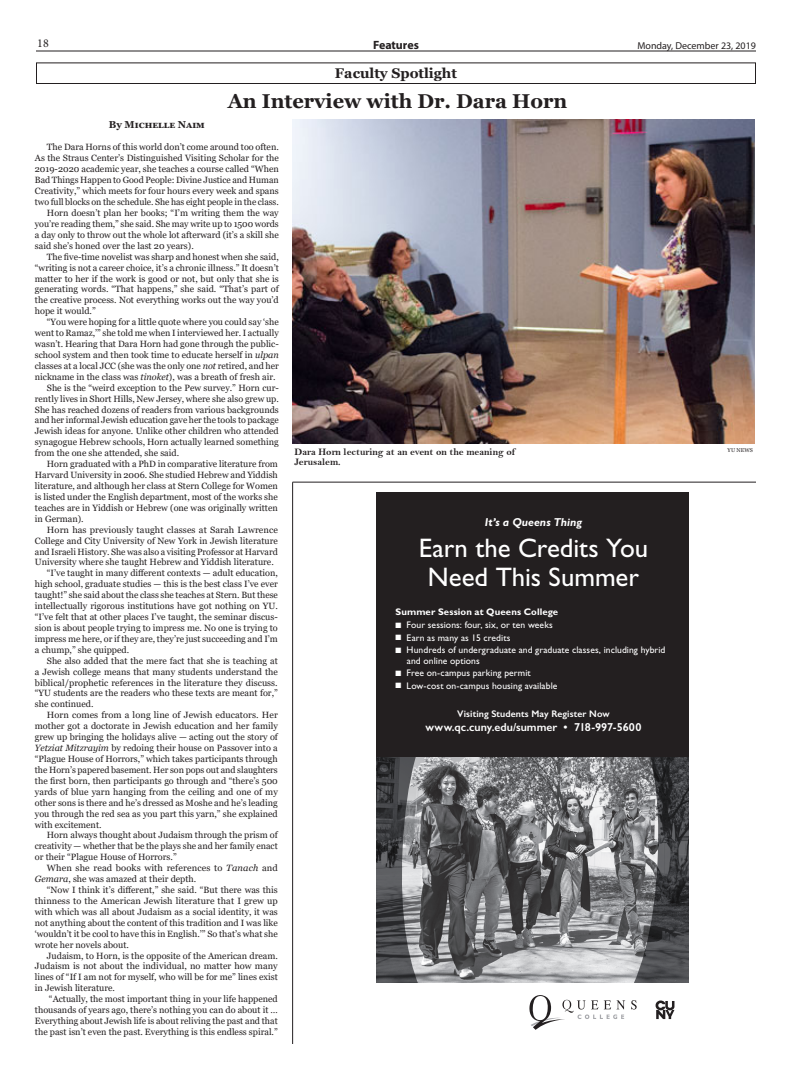
<style>
.page{position:relative;width:792px;height:1080px;background:#fff}
.page>*{position:absolute;margin:0;border:0;box-sizing:border-box;transform-origin:0 0}
.t1{font:26.8px/28.7px "Gill Sans Std";letter-spacing:-.005em;color:#fff;text-align:center}
.Article_Headline{font:700 20px "Georgia";color:#231f20}
.Article_Headline-2{font:700 14px "Georgia";color:#231f20}
.t2{font:700 12px "Myriad Pro";color:#231f20}
.t3{font:12px "Minion Pro";color:#231f20}
.t4{font:600 11.5px "Gill Sans";color:#fff}
.t5{font:italic 700 11.5px "Gill Sans Std";color:#fff}
.Photo_Caption_1{font:10px/10px "Bell MT Bold";color:#231f20}
.t6{font:10px "Myriad Pro";color:#231f20}
.Byline_Names_1{font:700 10px "Georgia";color:#231f20}
.t7{font:9.6px/10.5px "Gill Sans Std";letter-spacing:.01em;color:#fff}
.t8{font:600 9.6px "Gill Sans";letter-spacing:.01em;color:#fff}
.t9{font:700 9.6px "Gill Sans Std";letter-spacing:.01em;color:#fff}
.Article_Body_1{font:9.1px/10.9px "Georgia";color:#231f20;text-align:justify}
.Photo_Creds_1{font:5.5px "Georgia";letter-spacing:.01em;color:#231f20}
.s1{font-style:italic}
</style>
<div class="page">
<hr style="left:36px;top:50px;width:720px;height:2px;background:#231f20">
<img style="left:292px;top:119px;width:463px;height:325px">
<div style="left:36px;top:62px;width:720px;height:22px;border:1px solid #231f20"></div>
<hr style="left:292px;top:482px;width:464px;height:1px;background:#231f20">
<hr style="left:292px;top:482px;width:1px;height:562px;background:#231f20">
<svg style="left:376px;top:757px;width:313px;height:226px;background:#747577"></svg>
<svg style="left:631px;top:1000px;width:6px;height:10px"></svg>
<svg style="left:529px;top:995px;width:96px;height:35px"></svg>
<svg style="left:656px;top:1001px;width:18px;height:18px"></svg>
<div style="left:376px;top:492px;width:313px;height:264px;background:#231f20"></div>
<h3 class="t3" style="left:37px;top:35px;width:13px">18</h3>
<p class="t6" style="left:637px;top:39px;width:120px">Monday, December 23, 2019</p>
<p class="t2" style="left:373px;top:37px;width:47px">Features</p>
<p class="Article_Headline-2" style="left:335px;top:65px;width:124px">Faculty Spotlight</p>
<p class="Article_Headline" style="left:228px;top:88px;width:341px">An Interview with Dr. Dara Horn</p>
<p class="Byline_Names_1" style="left:109px;top:118px;width:97px">By Michelle Naim</p>
<p class="Article_Body_1" style="left:35px;top:142px;width:245px;text-indent:12px">The Dara Horns of this world don’t come around too often.<br>As the Straus Center’s Distinguished Visiting Scholar for the 2019-2020 academic year, she teaches a course called “When Bad Things Happen to Good People: Divine Justice and Human Creativity,” which meets for four hours every week and spans two full blocks on the schedule. She has eight people in the class.</p>
<p class="Article_Body_1" style="left:35px;top:208px;width:245px;text-indent:12px">Horn doesn’t plan her books; “I’m writing them the way you’re reading them,” she said. She may write up to 1500 words a day only to throw out the whole lot afterward (it’s a skill she said she’s honed over the last 20 years).</p>
<p class="Article_Body_1" style="left:35px;top:251px;width:245px;text-indent:12px">The five-time novelist was sharp and honest when she said, “writing is not a career choice, it’s a chronic illness.” It doesn’t matter to her if the work is good or not, but only that she is generating words. “That happens,” she said. “That’s part of the creative process. Not everything works out the way you’d hope it would.”</p>
<p class="Article_Body_1" style="left:35px;top:317px;width:245px;text-indent:12px">“You were hoping for a little quote where you could say ‘she went to Ramaz,’” she told me when I interviewed her. I actually wasn’t. Hearing that Dara Horn had gone through the public&shy;school system and then took time to educate herself in <span class="s1">ulpan </span>classes at a local JCC (she was the only one <span class="s1">not</span> retired, and her nickname in the class was <span class="s1">tinoket</span>), was a breath of fresh air.</p>
<p class="Article_Body_1" style="left:35px;top:382px;width:246px;text-indent:12px">She is the “weird exception to the Pew survey.” Horn cur&shy;rently lives in Short Hills, New Jersey, where she also grew up.<br>She has reached dozens of readers from various backgrounds and her informal Jewish education gave her the tools to package Jewish ideas for anyone. Unlike other children who attended synagogue Hebrew schools, Horn actually learned something from the one she attended, she said.</p>
<p class="Article_Body_1" style="left:35px;top:459px;width:245px;text-indent:12px">Horn graduated with a PhD in comparative literature from Harvard University in 2006. She studied Hebrew and Yiddish literature, and although her class at Stern College for Women is listed under the English department, most of the works she teaches are in Yiddish or Hebrew (one was originally written in German).</p>
<p class="Article_Body_1" style="left:35px;top:524px;width:245px;text-indent:12px">Horn has previously taught classes at Sarah Lawrence College and City University of New York in Jewish literature and Israeli History. She was also a visiting Professor at Harvard University where she taught Hebrew and Yiddish literature.</p>
<p class="Article_Body_1" style="left:35px;top:568px;width:245px;text-indent:12px">“I’ve taught in many different contexts — adult education, high school, graduate studies — this is the best class I’ve ever taught!” she said about the class she teaches at Stern. But these intellectually rigorous institutions have got nothing on YU. “I’ve felt that at other places I’ve taught, the seminar discus&shy;sion is about people trying to impress me. No one is trying to impress me here, or if they are, they’re just succeeding and I’m a chump,” she quipped.</p>
<p class="Article_Body_1" style="left:35px;top:655px;width:245px;text-indent:12px">She also added that the mere fact that she is teaching at a Jewish college means that many students understand the biblical/prophetic references in the literature they discuss. “YU students are the readers who these texts are meant for,” she continued.</p>
<p class="Article_Body_1" style="left:35px;top:710px;width:245px;text-indent:12px">Horn comes from a long line of Jewish educators. Her mother got a doctorate in Jewish education and her family grew up bringing the holidays alive — acting out the story of <span class="s1">Yetziat Mitzrayim</span> by redoing their house on Passover into a “Plague House of Horrors,” which takes participants through the Horn’s papered basement. Her son pops out and slaughters the first born, then participants go through and “there’s 500 yards of blue yarn hanging from the ceiling and one of my other sons is there and he’s dressed as Moshe and he’s leading you through the red sea as you part this yarn,” she explained with excitement.</p>
<p class="Article_Body_1" style="left:35px;top:830px;width:244px;text-indent:12px">Horn always thought about Judaism through the prism of creativity — whether that be the plays she and her family enact or their “Plague House of Horrors.”</p>
<p class="Article_Body_1" style="left:35px;top:863px;width:244px;text-indent:12px">When she read books with references to <span class="s1">Tanach</span> and<br><span class="s1">Gemara</span>, she was amazed at their depth.</p>
<p class="Article_Body_1" style="left:35px;top:885px;width:244px;text-indent:12px">“Now I think it’s different,” she said. “But there was this thinness to the American Jewish literature that I grew up with which was all about Judaism as a social identity, it was not anything about the content of this tradition and I was like ‘wouldn’t it be cool to have this in English.’” So that’s what she wrote her novels about.</p>
<p class="Article_Body_1" style="left:35px;top:950px;width:244px;text-indent:12px">Judaism, to Horn, is the opposite of the American dream.<br>Judaism is not about the individual, no matter how many lines of “If I am not for myself, who will be for me” lines exist in Jewish literature.</p>
<p class="Article_Body_1" style="left:35px;top:994px;width:245px;text-indent:14px">“Actually, the most important thing in your life happened thousands of years ago, there’s nothing you can do about it … Everything about Jewish life is about reliving the past and that the past isn’t even the past. Everything is this endless spiral.”</p>
<p class="Photo_Caption_1" style="left:294px;top:446px;width:222px">Dara Horn lecturing at an event on the meaning of<br>Jerusalem.</p>
<p class="Photo_Creds_1" style="left:728px;top:447px;width:27px">YU NEWS</p>
<p class="t5" style="left:485px;top:516px;width:99px">It’s a Queens Thing</p>
<p class="t1" style="left:419px;top:534px;width:231px">Earn the Credits You<br>Need This Summer</p>
<p class="t9" style="left:396px;top:606px;width:164px">Summer Session at Queens College</p>
<p class="t7" style="left:396px;top:620px;width:159px">■ Four sessions: four, six, or ten weeks</p>
<p class="t7" style="left:396px;top:633px;width:116px">■ Earn as many as 15 credits</p>
<p class="t7" style="left:407px;top:645px;width:260px;text-indent:-11px">■ Hundreds of undergraduate and graduate classes, including hybrid and online options</p>
<p class="t7" style="left:396px;top:668px;width:137px">■ Free on-campus parking permit</p>
<p class="t7" style="left:396px;top:680px;width:163px">■ Low-cost on-campus housing available</p>
<p class="t8" style="left:457px;top:708px;width:154px">Visiting Students May Register Now</p>
<p class="t4" style="left:426px;top:720px;width:217px">www.qc.cuny.edu/summer • 718-997-5600</p>
</div>
